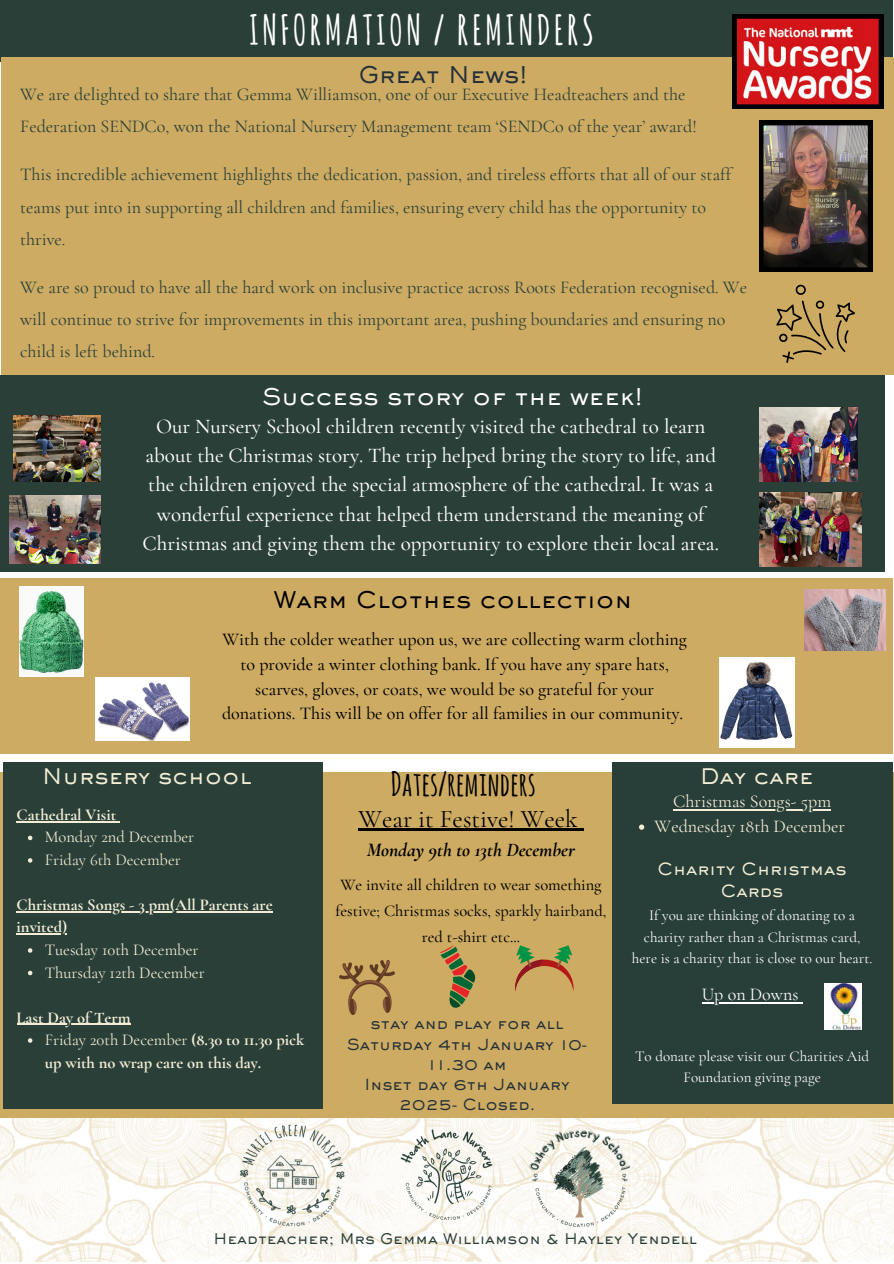
<style>
.page{position:relative;width:894px;height:1264px;background:#fff}
.page>*{position:absolute;margin:0;border:0;box-sizing:border-box;transform-origin:0 0}
.t1{font:700 40.8px "Amatic SC";letter-spacing:.08em;color:#fff}
.t2{font:700 33px "Amatic SC";color:#000}
.t3{font:25.35px "Cormorant Garamond";color:#000}
.t4{font:22.5px "Sackers Gothic Medium AT";color:#fff}
.t5{font:22.5px "Sackers Gothic Medium AT";color:#000}
.t6{font:22.5px "Sackers Gothic Medium AT";color:#233039}
.t7{font:500 21px/29.2px "Cormorant Garamond";color:#fff;text-align:center}
.t8{font:21px "Sackers Gothic Medium AT";color:#f3edd5}
.t9{font:italic 700 19.35px "Cormorant Garamond";color:#000}
.t10{font:18px/32.2px "Cormorant Garamond";color:#293f38}
.t11{font:500 18px/24.8px "Cormorant Garamond";color:#000;text-align:center}
.t12{font:18px "Cormorant Garamond";color:#f3edd5}
.t13{font:18px "Cormorant Garamond";color:#fff}
.t14{font:700 16.5px/22.5px "Cormorant Garamond";color:#f3edd5}
.t15{font:16.5px/22.5px "Cormorant Garamond";color:#f3edd5}
.t16{font:16.5px/22.5px "Sackers Gothic Medium AT";color:#f3edd5;text-align:center}
.t17{font:500 16.35px/26px "Cormorant Garamond";color:#000;text-align:center}
.t18{font:15px/21px "Cormorant Garamond";color:#fff;text-align:center}
.t19{font:15px/20.2px "Sackers Gothic Medium AT";color:#233039;text-align:center}
.t20{font:14.4px "Sackers Gothic Medium AT";color:#293f38}
.s1{font-weight:700}
.s2{font-weight:400}
</style>
<div class="page">
<div style="left:0;top:0;width:892px;height:62px;background:#293f38"></div>
<img style="left:0;top:1118px;width:893px;height:143px">
<img style="left:229px;top:1118px;width:126px;height:124px">
<img style="left:389px;top:1118px;width:115px;height:114px">
<img style="left:504px;top:1118px;width:150px;height:132px">
<div style="left:1px;top:57px;width:891px;height:318px;background:#cdab62"></div>
<div style="left:0;top:375px;width:884px;height:196px;background:#293f38"></div>
<div style="left:0;top:772px;width:893px;height:346px;background:#cdab62"></div>
<div style="left:611px;top:761px;width:281px;height:342px;background:#283e38"></div>
<div style="left:3px;top:761px;width:319px;height:347px;background:#293f38"></div>
<img style="left:339px;top:960px;width:55px;height:54px">
<svg style="left:515px;top:945px;width:58px;height:46px"></svg>
<svg style="left:440px;top:945px;width:35px;height:63px"></svg>
<img style="left:824px;top:983px;width:37px;height:46px">
<div style="left:0;top:578px;width:892px;height:175px;background:#cdab62"></div>
<img style="left:20px;top:587px;width:64px;height:90px">
<img style="left:95px;top:677px;width:95px;height:63px">
<img style="left:804px;top:589px;width:81px;height:61px">
<img style="left:719px;top:657px;width:74px;height:90px">
<img style="left:759px;top:408px;width:97px;height:73px">
<img style="left:759px;top:493px;width:102px;height:73px">
<img style="left:13px;top:416px;width:87px;height:65px">
<img style="left:10px;top:495px;width:91px;height:69px">
<svg style="left:732px;top:14px;width:150px;height:95px"></svg>
<img style="left:759px;top:121px;width:113px;height:151px">
<svg style="left:776px;top:285px;width:78px;height:78px"></svg>
<hr style="left:17px;top:821px;width:99px;height:1px;background:#f3edd5">
<svg style="left:28px;top:835px;width:4px;height:5px"></svg>
<svg style="left:28px;top:858px;width:4px;height:4px"></svg>
<hr style="left:17px;top:911px;width:256px;height:1px;background:#f3edd5">
<hr style="left:17px;top:933px;width:50px;height:1px;background:#f3edd5">
<svg style="left:28px;top:948px;width:4px;height:4px"></svg>
<svg style="left:28px;top:970px;width:4px;height:5px"></svg>
<hr style="left:17px;top:1023px;width:113px;height:1px;background:#f3edd5">
<svg style="left:28px;top:1038px;width:4px;height:4px"></svg>
<hr style="left:673px;top:808px;width:157px;height:2px;background:#f3edd5">
<svg style="left:639px;top:824px;width:5px;height:5px"></svg>
<hr style="left:358px;top:828px;width:219px;height:3px;background:#000">
<svg style="left:577px;top:828px;width:6px;height:3px"></svg>
<hr style="left:701px;top:1001px;width:97px;height:2px;background:#fff">
<h4 class="t1" style="left:249px;top:3px;width:346px">INFORMATION / REMINDERS</h4>
<p class="t6" style="left:358px;top:62px;width:170px">Great News!</p>
<p class="t10" style="left:20px;top:78px;width:678px">We are delighted to share that Gemma Williamson, one of our Executive Headteachers and the<br>Federation SENDCo, won the National Nursery Management team ‘SENDCo of the year’ award!</p>
<p class="t10" style="left:20px;top:158px;width:712px">This incredible achievement highlights the dedication, passion, and tireless efforts that all of our staff teams put into in supporting all children and families, ensuring every child has the opportunity to thrive.</p>
<p class="t10" style="left:20px;top:271px;width:728px">We are so proud to have all the hard work on inclusive practice across Roots Federation recognised. We will continue to strive for improvements in this important area, pushing boundaries and ensuring no child is left behind.</p>
<p class="t4" style="left:262px;top:383px;width:381px">Success story of the week!</p>
<h1 class="t7" style="left:142px;top:411px;width:577px">Our Nursery School children recently visited the cathedral to learn about the Christmas story. The trip helped bring the story to life, and the children enjoyed the special atmosphere of the cathedral. It was a wonderful experience that helped them understand the meaning of Christmas and giving them the opportunity to explore their local area.</h1>
<p class="t5" style="left:274px;top:586px;width:360px">Warm Clothes collection</p>
<p class="t11" style="left:222px;top:627px;width:466px">With the colder weather upon us, we are collecting warm clothing to provide a winter clothing bank. If you have any spare hats, scarves, gloves, or coats, we would be so grateful for your donations. This will be on offer for all families in our community.</p>
<p class="t8" style="left:42px;top:764px;width:211px">Nursery school</p>
<p class="t8" style="left:700px;top:764px;width:115px">Day care</p>
<h4 class="t12" style="left:673px;top:790px;width:159px">Christmas Songs- 5pm</h4>
<p class="t3" style="left:358px;top:803px;width:220px">Wear it Festive! Week</p>
<p class="t2" style="left:390px;top:762px;width:146px">Dates/reminders</p>
<h4 class="t14" style="left:17px;top:803px;width:101px">Cathedral Visit</h4>
<h6 class="t15" style="left:45px;top:826px;width:151px">Monday 2nd December</h6>
<h6 class="t15" style="left:45px;top:848px;width:137px">Friday 6th December</h6>
<h6 class="t14" style="left:17px;top:893px;width:257px">Christmas Songs - 3 pm(All Parents are</h6>
<p class="t15" style="left:45px;top:916px;width:155px;text-indent:-28px"><span class="s1">invited)<br></span>Tuesday 10th December</p>
<p class="t15" style="left:45px;top:961px;width:161px">Thursday 12th December</p>
<p class="t14" style="left:17px;top:1006px;width:115px">Last Day of Term</p>
<p class="t14" style="left:45px;top:1028px;width:261px"><span class="s2">Friday 20th December</span> (8.30 to 11.30 pick up with no wrap care on this day.</p>
<h5 class="t12" style="left:654px;top:815px;width:192px">Wednesday 18th December</h5>
<p class="t9" style="left:366px;top:838px;width:210px">Monday 9th to 13th December</p>
<p class="t17" style="left:335px;top:871px;width:272px">We invite all children to wear something festive; Christmas socks, sparkly hairband, red t-shirt etc...</p>
<p class="t16" style="left:657px;top:857px;width:191px">Charity Christmas<br>Cards</p>
<h4 class="t18" style="left:631px;top:905px;width:242px">If you are thinking of donating to a charity rather than a Christmas card, here is a charity that is close to our heart.</h4>
<p class="t13" style="left:701px;top:983px;width:98px">Up on Downs</p>
<h4 class="t19" style="left:347px;top:1013px;width:241px">stay and play for all<br>Saturday 4th January 10-<br>11.30 am</h4>
<h6 class="t19" style="left:364px;top:1074px;width:206px">Inset day 6th January<br>2025- Closed.</h6>
<p class="t18" style="left:635px;top:1045px;width:235px">To donate please visit our Charities Aid<br>Foundation giving page</p>
<h3 class="t20" style="left:213px;top:1230px;width:485px">Headteacher; Mrs Gemma Williamson &amp; Hayley Yendell</h3>
</div>
